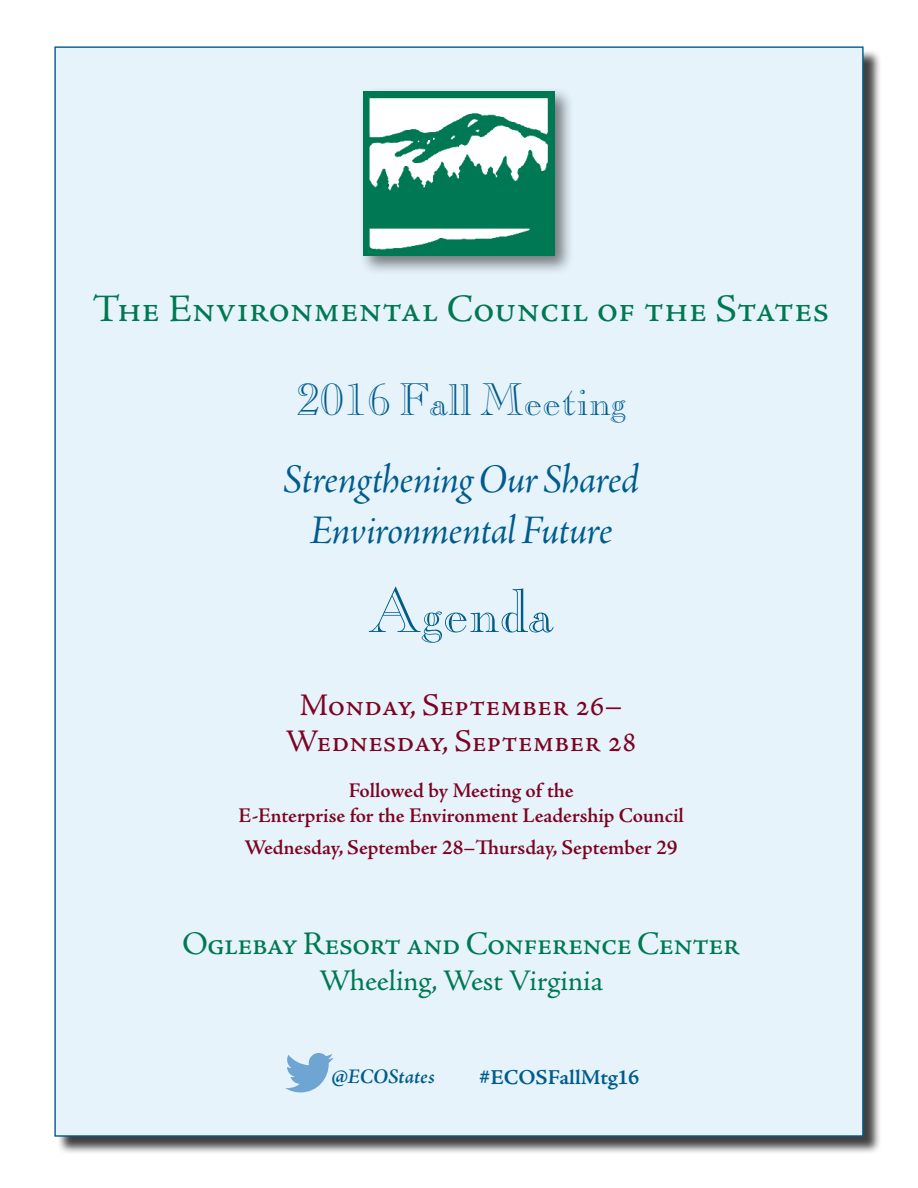
<style>
.page{position:relative;width:918px;height:1188px;background:#fff}
.page>*{position:absolute;margin:0;border:0;box-sizing:border-box;transform-origin:0 0}
.t1{font:63px "Caslon Open Face LT Std";letter-spacing:-.015em;color:#005c8d}
.t2{font:45px "Caslon Open Face LT Std";letter-spacing:-.015em;color:#005c8d}
.t3{font:42px/50.4px "Adobe Jenson Pro It Subh";letter-spacing:-.015em;color:#005c8d;text-align:center}
.t4{font:39px "Adobe Jenson Pro";color:#007852}
.t5{font:33px "Adobe Jenson Pro";letter-spacing:-.03em;color:#007852}
.t6{font:31.5px/36px "Adobe Jenson Pro";color:#7d0322;text-align:center}
.t7{font:30px "Adobe Jenson Pro";color:#007852}
.t8{font:600 21px/25.2px "Adobe Jenson Pro";color:#7d0322;text-align:center}
.t9{font:21px "Adobe Jenson Pro Semibold Capt";color:#005c8d}
.t10{font:italic 600 21px "Adobe Jenson Pro";color:#005c8d}
</style>
<div class="page">
<div style="left:57px;top:48px;width:825px;height:1107px;background:#000;opacity:.75"></div>
<div style="left:54px;top:46px;width:810px;height:1091px;background:#e6f3fb;border:1px solid #005c8d"></div>
<div style="left:359px;top:87px;width:216px;height:189px;background:#000;opacity:.5"></div>
<img style="left:364px;top:91px;width:191px;height:165px">
<svg style="left:285px;top:1053px;width:49px;height:39px"></svg>
<h3 class="t4" style="left:93px;top:286px;width:738px">The Environmental Council of the States</h3>
<h2 class="t2" style="left:296px;top:373px;width:332px">2016 Fall Meeting</h2>
<h3 class="t3" style="left:283px;top:457px;width:357px">Strengthening Our Shared<br>Environmental Future</h3>
<h1 class="t1" style="left:368px;top:573px;width:188px">Agenda</h1>
<h3 class="t6" style="left:286px;top:688px;width:353px">Monday, September 26–<br>Wednesday, September 28</h3>
<p class="t8" style="left:238px;top:778px;width:447px">Followed by Meeting of the<br>E-Enterprise for the Environment Leadership Council</p>
<p class="t8" style="left:245px;top:835px;width:435px">Wednesday, September 28–Thursday, September 29</p>
<h3 class="t5" style="left:182px;top:925px;width:560px">Oglebay Resort and Conference Center</h3>
<h3 class="t7" style="left:319px;top:964px;width:285px">Wheeling, West Virginia</h3>
<p class="t10" style="left:331px;top:1064px;width:105px">@ECOStates</p>
<p class="t9" style="left:479px;top:1065px;width:162px">#ECOSFallMtg16</p>
</div>
